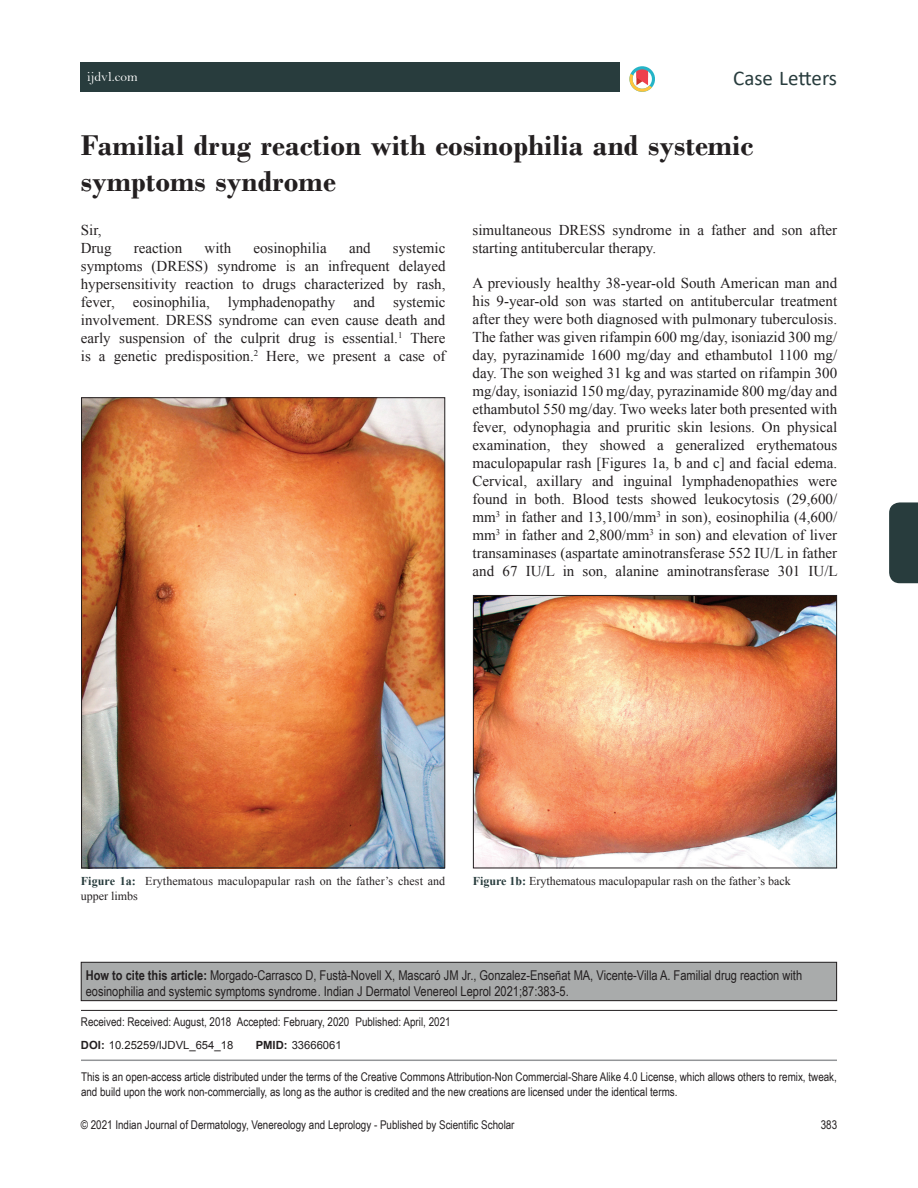
<style>
.page{position:relative;width:918px;height:1188px;background:#fff}
.page>*{position:absolute;margin:0;border:0;box-sizing:border-box;transform-origin:0 0}
.AT{font:700 30px/36px "Bodoni";color:#231f20}
.AH{font:21px "Calibri";color:#283c3d}
.TX{font:15px/18px "Times New Roman";color:#231f20;text-align:justify}
.HTC{font:13.5px/16.5px "Arial Narrow";color:#231f20}
.WEB_LINK{font:13.5px "Bell";color:#fff}
.CR{font:12px/15px "Arial Narrow";color:#231f20}
.FGC{font:12px/14.4px "Times New Roman";color:#231f20}
.RF_Recto{font:12px "Arial Narrow";color:#231f20}
.L_HIS{font:12px "Arial Narrow";color:#231f20}
.Folio_Recto{font:12px "Arial Narrow";color:#231f20}
.DOI{font:11.25px "Arial";color:#231f20}
.s1{font-weight:700;color:#283c3d}
.s2{font-weight:700}
</style>
<div class="page">
<div style="left:889px;top:502px;width:29px;height:81px;background:#283c3d"></div>
<img style="left:83px;top:400px;width:360px;height:466px">
<img style="left:475px;top:597px;width:360px;height:269px">
<div style="left:473px;top:595px;width:364px;height:273px;border:1px solid #231f20"></div>
<div style="left:81px;top:962px;width:756px;height:39px;background:#a9abab"></div>
<div style="left:81px;top:962px;width:756px;height:39px;border:1px solid #231f20"></div>
<hr style="left:81px;top:1060px;width:756px;height:1px;background:#939598">
<div style="left:81px;top:62px;width:539px;height:30px;background:#283c3d"></div>
<svg style="left:629px;top:66px;width:26px;height:26px"></svg>
<hr style="left:81px;top:1010px;width:756px;height:1px;background:#231f20">
<p class="WEB_LINK" style="left:87px;top:69px;width:52px">ijdvl.com</p>
<p class="AH" style="left:733px;top:63px;width:105px">Case Letters</p>
<p class="AT" style="left:81px;top:127px;width:674px">Familial drug reaction with eosinophilia and systemic symptoms syndrome</p>
<p class="TX" style="left:81px;top:220px;width:22px">Sir,</p>
<p class="TX" style="left:81px;top:238px;width:32px">Drug</p>
<p class="TX" style="left:134px;top:238px;width:50px">reaction</p>
<p class="TX" style="left:205px;top:238px;width:28px">with</p>
<p class="TX" style="left:253px;top:238px;width:75px">eosinophilia</p>
<p class="TX" style="left:349px;top:238px;width:23px">and</p>
<p class="TX" style="left:473px;top:220px;width:366px">simultaneous DRESS syndrome in a father and son after starting antitubercular therapy.</p>
<p class="TX" style="left:473px;top:273px;width:367px">A previously healthy 38‑year‑old South American man and his 9‑year‑old son was started on antitubercular treatment after they were both diagnosed with pulmonary tuberculosis.<br>The father was given rifampin 600 mg/day, isoniazid 300 mg/ day, pyrazinamide 1600 mg/day and ethambutol 1100 mg/ day. The son weighed 31 kg and was started on rifampin 300 mg/day, isoniazid 150 mg/day, pyrazinamide 800 mg/day and ethambutol 550 mg/day. Two weeks later both presented with fever, odynophagia and pruritic skin lesions. On physical examination, they showed a generalized erythematous maculopapular rash [Figures 1a, b and c] and facial edema.<br>Cervical, axillary and inguinal lymphadenopathies were found in both. Blood tests showed leukocytosis (29,600/ mm<sup>3</sup> in father and 13,100/mm<sup>3</sup> in son), eosinophilia (4,600/ mm<sup>3</sup> in father and 2,800/mm<sup>3</sup> in son) and elevation of liver transaminases (aspartate aminotransferase 552 IU/L in father and 67 IU/L in son, alanine aminotransferase 301 IU/L</p>
<p class="TX" style="left:81px;top:238px;width:366px;text-indent:312px">systemic symptoms (DRESS) syndrome is an infrequent delayed hypersensitivity reaction to drugs characterized by rash, fever, eosinophilia, lymphadenopathy and systemic involvement. DRESS syndrome can even cause death and early suspension of the culprit drug is essential.<sup>1</sup> There is a genetic predisposition.<sup>2</sup> Here, we present a case of</p>
<p class="FGC" style="left:81px;top:874px;width:366px"><span class="s1">Figure 1a:</span> Erythematous maculopapular rash on the father’s chest and upper limbs</p>
<p class="FGC" style="left:473px;top:874px;width:320px"><span class="s1">Figure 1b:</span> Erythematous maculopapular rash on the father’s back</p>
<p class="HTC" style="left:86px;top:966px;width:718px"><span class="s2">How to cite this article:</span> Morgado‑Carrasco D, Fustà‑Novell X, Mascaró JM Jr., Gonzalez‑Enseñat MA, Vicente‑Villa A. Familial drug reaction with eosinophilia and systemic symptoms syndrome. Indian J Dermatol Venereol Leprol 2021;87:383-5.</p>
<p class="L_HIS" style="left:81px;top:1013px;width:371px">Received: Received: August, 2018 Accepted: February, 2020 Published: April, 2021</p>
<p class="DOI" style="left:81px;top:1037px;width:154px"><span class="s2">DOI:</span> 10.25259/IJDVL_654_18</p>
<p class="DOI" style="left:256px;top:1037px;width:87px"><span class="s2">PMID:</span> 33666061</p>
<p class="CR" style="left:81px;top:1068px;width:757px">This is an open-access article distributed under the terms of the Creative Commons Attribution-Non Commercial-Share Alike 4.0 License, which allows others to remix, tweak, and build upon the work non-commercially, as long as the author is credited and the new creations are licensed under the identical terms.</p>
<p class="RF_Recto" style="left:81px;top:1116px;width:435px">© 2021 Indian Journal of Dermatology, Venereology and Leprology - Published by Scientific Scholar</p>
<p class="Folio_Recto" style="left:821px;top:1116px;width:18px">383</p>
</div>
